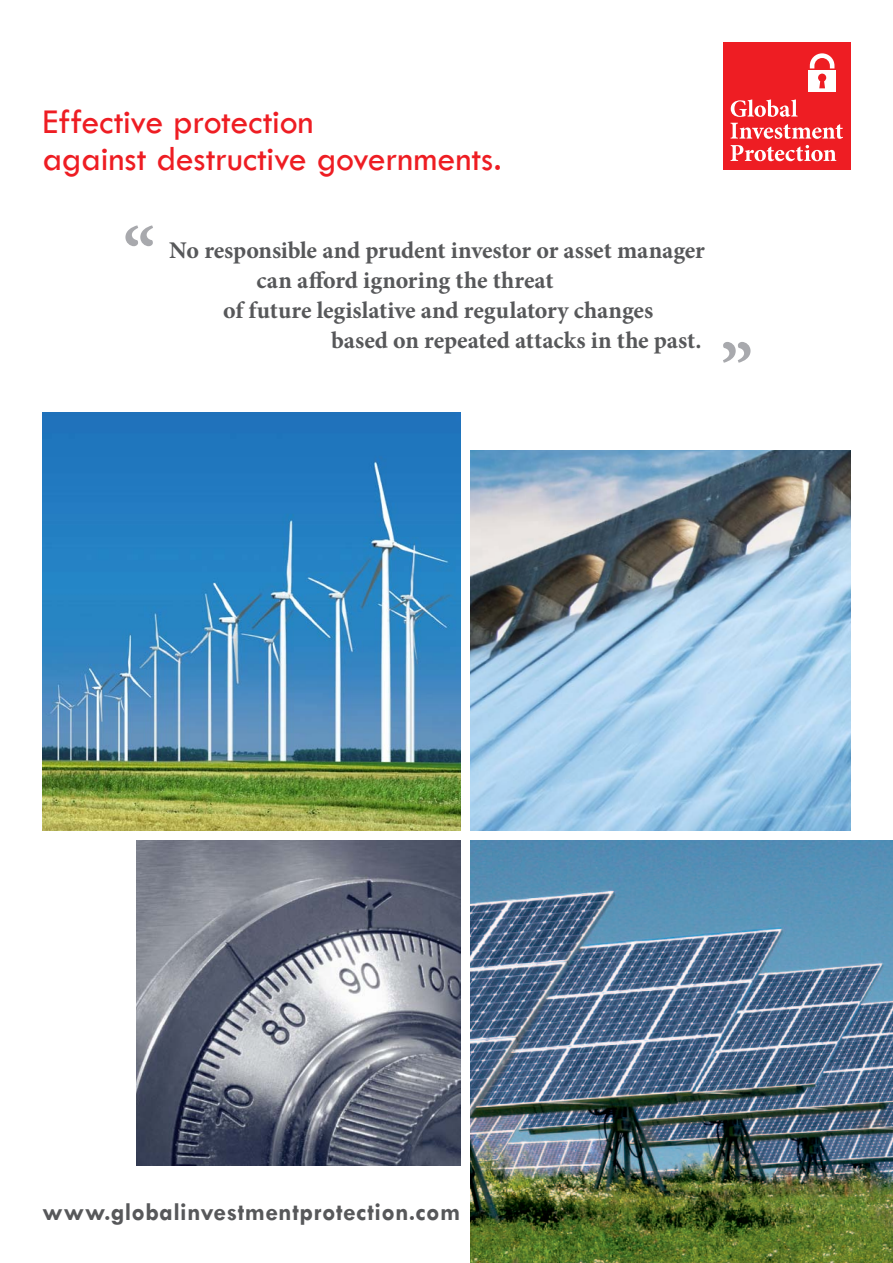
<style>
.page{position:relative;width:893px;height:1263px;background:#fff}
.page>*{position:absolute;margin:0;border:0;box-sizing:border-box;transform-origin:0 0}
.t1{font:36px/37.5px "Tw Cen";letter-spacing:-.01em;color:#ee1d23}
.t2{font:700 25.5px "Tw Cen";letter-spacing:.015em;color:#57585a}
.t3{font:700 24px "Minion Pro";letter-spacing:-.005em;color:#57585a}
</style>
<div class="page">
<svg style="left:125px;top:225px;width:28px;height:21px"></svg>
<svg style="left:723px;top:342px;width:27px;height:21px"></svg>
<div style="left:723px;top:43px;width:127px;height:127px;background:#ee1d23"></div>
<svg style="left:731px;top:99px;width:67px;height:18px"></svg>
<svg style="left:730px;top:123px;width:113px;height:16px"></svg>
<svg style="left:730px;top:145px;width:106px;height:16px"></svg>
<div style="left:808px;top:70px;width:28px;height:22px;background:#fff"></div>
<svg style="left:818px;top:74px;width:8px;height:14px"></svg>
<svg style="left:810px;top:53px;width:24px;height:15px"></svg>
<img style="left:136px;top:841px;width:324px;height:324px">
<img style="left:43px;top:412px;width:417px;height:418px">
<img style="left:471px;top:841px;width:422px;height:422px">
<img style="left:471px;top:451px;width:379px;height:379px">
<h1 class="t1" style="left:43px;top:102px;width:460px">Effective protection<br>against destructive governments.</h1>
<p class="t3" style="left:169px;top:233px;width:537px">No responsible and prudent investor or asset manager</p>
<p class="t3" style="left:256px;top:263px;width:299px">can afford ignoring the threat</p>
<p class="t3" style="left:223px;top:293px;width:431px">of future legislative and regulatory changes</p>
<p class="t3" style="left:331px;top:323px;width:372px">based on repeated attacks in the past.</p>
<p class="t2" style="left:43px;top:1197px;width:419px">www.globalinvestmentprotection.com</p>
</div>
